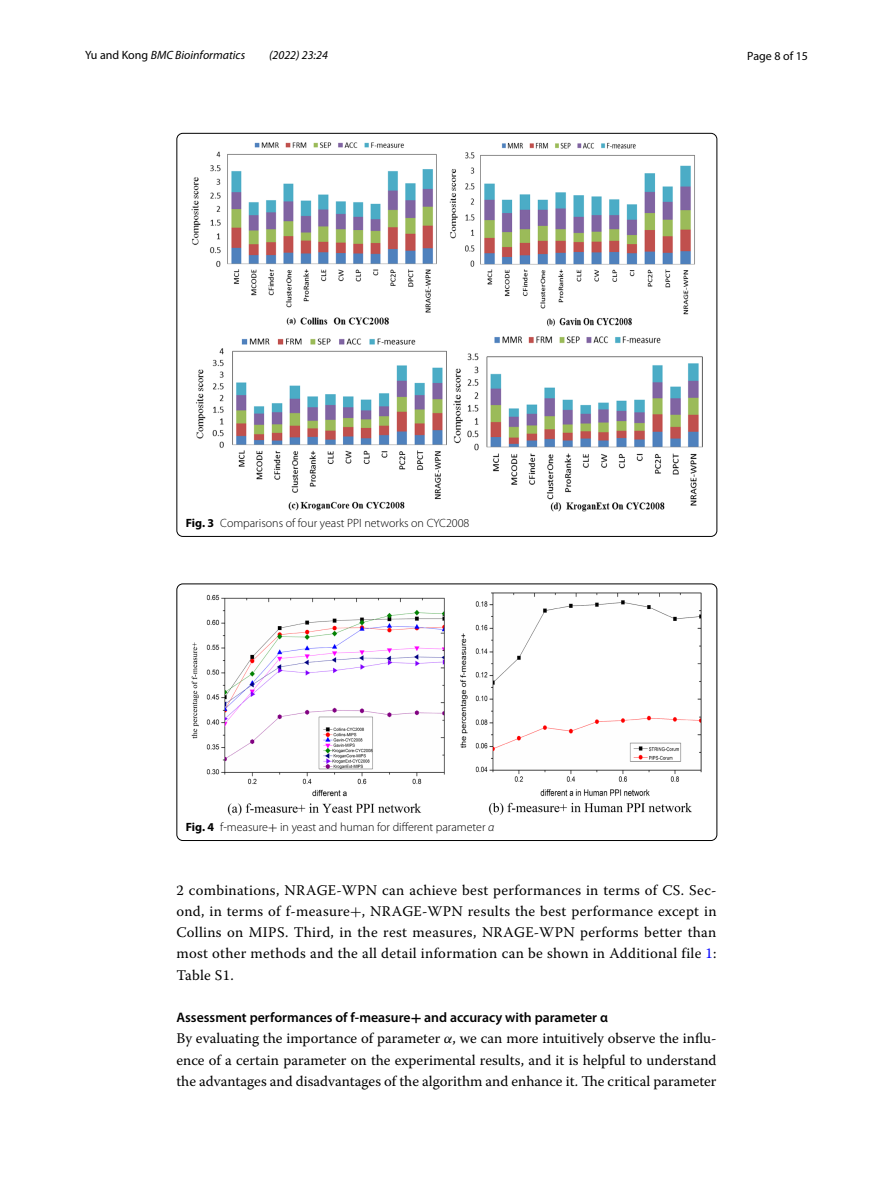
<style>
.page{position:relative;width:893px;height:1187px;background:#fff}
.page>*{position:absolute;margin:0;border:0;box-sizing:border-box;transform-origin:0 0}
.t1{font:14.7px/21.3px "Warnock Pro";letter-spacing:.01em;color:#000;text-align:justify}
.t2{font:600 13.8px "Myriad Pro";color:#000}
.t3{font:300 12px "Myriad Pro";color:#000}
.t4{font:italic 12px "Myriad Pro";color:#000}
.t5{font:12px "Myriad Pro";color:#000}
.s1{font-style:normal}
.s2{font-weight:700}
.s3{font-family:"MTSY";font-weight:400}
.s4{font-style:italic}
.s5{font-family:"MTSY"}
.s6{color:#00f}
.s7{font-family:"SPSMTSYB Bold";font-weight:400}
.s8{font-family:"MTMI26"}
</style>
<div class="page">
<img style="left:192px;top:142px;width:510px;height:370px">
<img style="left:192px;top:593px;width:510px;height:222px">
<div style="left:177px;top:583px;width:540px;height:257px;border:1px solid #000;border-radius:6px"></div>
<p class="t4" style="left:85px;top:48px;width:162px"><span class="s1">Yu and Kong</span> BMC Bioinformatics</p>
<p class="t4" style="left:269px;top:48px;width:60px">(2022) 23:24</p>
<p class="t5" style="left:747px;top:48px;width:62px">Page 8 of 15</p>
<p class="t3" style="left:186px;top:516px;width:285px"><span class="s2">Fig. 3</span> Comparisons of four yeast PPI networks on CYC2008</p>
<p class="t3" style="left:186px;top:820px;width:310px"><span class="s2">Fig. 4</span> f-measure<span class="s3">+</span> in yeast and human for different parameter <span class="s4">α</span></p>
<p class="t1" style="left:176px;top:879px;width:542px">2 combinations, NRAGE-WPN can achieve best performances in terms of CS. Sec&shy;ond, in terms of f-measure<span class="s5">+</span>, NRAGE-WPN results the best performance except in Collins on MIPS. Third, in the rest measures, NRAGE-WPN performs better than most other methods and the all detail information can be shown in Additional file <span class="s6">1</span>:<br>Table S1.</p>
<p class="t2" style="left:176px;top:1008px;width:433px">Assessment performances of f‑measure<span class="s7">+</span> and accuracy with parameter α</p>
<p class="t1" style="left:176px;top:1027px;width:542px">By evaluating the importance of parameter <span class="s8">α</span>, we can more intuitively observe the influ&shy;ence of a certain parameter on the experimental results, and it is helpful to understand the advantages and disadvantages of the algorithm and enhance it. The critical parameter</p>
</div>
